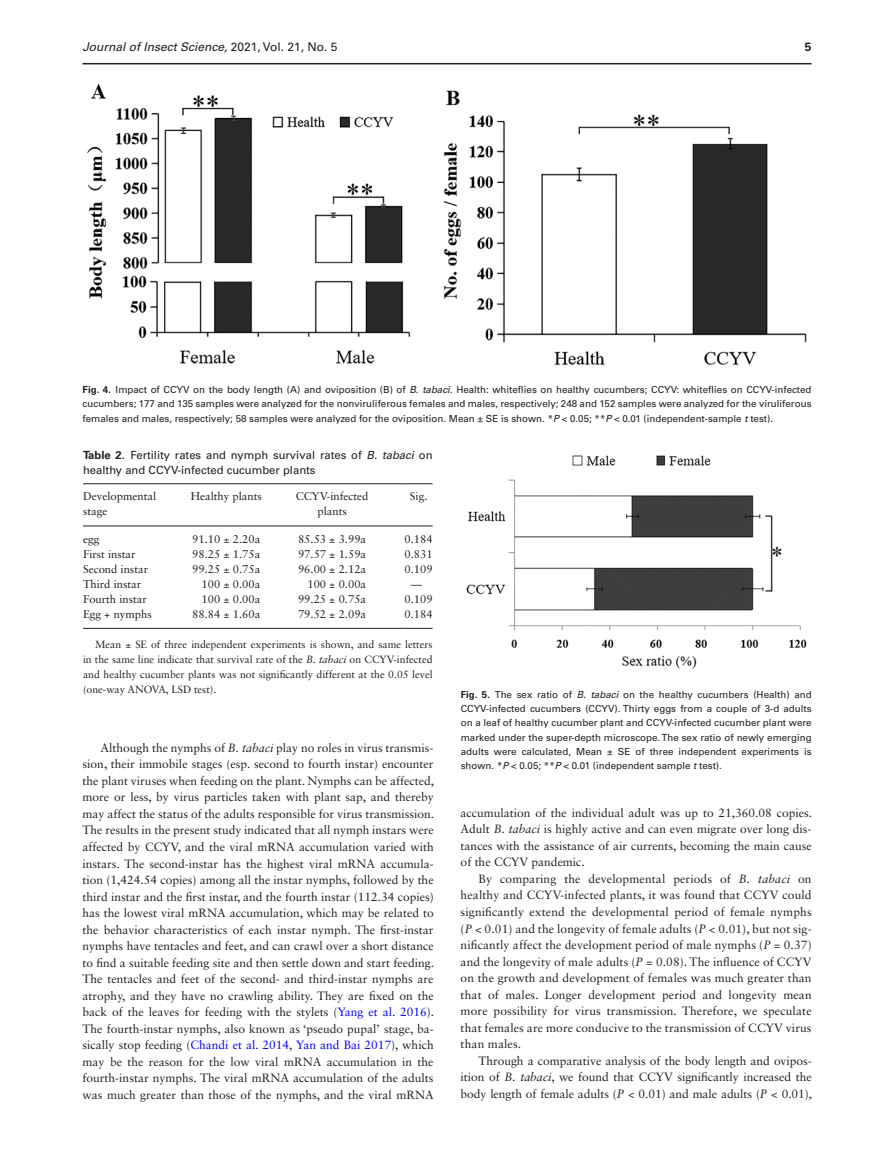
<style>
.page{position:relative;width:893px;height:1174px;background:#fff}
.page>*{position:absolute;margin:0;border:0;box-sizing:border-box;transform-origin:0 0}
.t1{font:12px/16.5px "Sabon LT Std";color:#231f20;text-align:justify}
.t2{font:italic 12px "Univers LT Std";color:#231f20}
.t3{font:700 12px "Univers LT Std";color:#231f20}
.t4{font:11.25px/15px "Sabon LT Std";color:#231f20}
.t5{font:11.25px/15px "Univers LT Std";color:#231f20}
.t6{font:10.5px/15px "Sabon LT Std";color:#231f20;text-align:justify}
.t7{font:9.75px/14.2px "Univers LT Std";color:#231f20;text-align:justify}
.s1{font-style:normal}
.s2{font-weight:700}
.s3{font-style:italic}
.s4{color:#00f}
</style>
<div class="page">
<hr style="left:82px;top:63px;width:729px;height:1px;background:#231f20">
<img style="left:87px;top:83px;width:720px;height:282px">
<hr style="left:83px;top:483px;width:107px;height:1px;background:#231f20">
<svg style="left:404px;top:483px;width:29px;height:1px"></svg>
<hr style="left:83px;top:525px;width:107px;height:1px;background:#231f20">
<svg style="left:404px;top:525px;width:29px;height:1px"></svg>
<hr style="left:190px;top:483px;width:106px;height:1px;background:#231f20">
<hr style="left:296px;top:483px;width:108px;height:1px;background:#231f20">
<hr style="left:190px;top:525px;width:106px;height:1px;background:#231f20">
<hr style="left:296px;top:525px;width:108px;height:1px;background:#231f20">
<hr style="left:83px;top:628px;width:107px;height:1px;background:#231f20">
<hr style="left:190px;top:628px;width:106px;height:1px;background:#231f20">
<hr style="left:296px;top:628px;width:108px;height:1px;background:#231f20">
<svg style="left:404px;top:628px;width:29px;height:1px"></svg>
<img style="left:466px;top:455px;width:341px;height:214px">
<p class="t2" style="left:82px;top:40px;width:256px">Journal of Insect Science, <span class="s1">2021, Vol. 21, No. 5</span></p>
<p class="t3" style="left:805px;top:40px;width:8px">5</p>
<p class="t7" style="left:83px;top:382px;width:730px"><span class="s2">Fig. 4.</span> Impact of CCYV on the body length (A) and oviposition (B) of <span class="s3">B. tabaci.</span> Health: whiteflies on healthy cucumbers; CCYV: whiteflies on CCYV-infected cucumbers; 177 and 135 samples were analyzed for the nonviruliferous females and males, respectively; 248 and 152 samples were analyzed for the viruliferous females and males, respectively; 58 samples were analyzed for the oviposition. Mean ± SE is shown. *<span class="s3">P</span> &lt; 0.05; **<span class="s3">P</span> &lt; 0.01 (independent-sample <span class="s3">t</span> test).</p>
<p class="t5" style="left:83px;top:448px;width:351px"><span class="s2">Table 2.</span> Fertility rates and nymph survival rates of <span class="s3">B. tabaci</span> on healthy and CCYV-infected cucumber plants</p>
<p class="t4" style="left:83px;top:489px;width:75px">Developmental stage</p>
<p class="t4" style="left:191px;top:489px;width:73px">Healthy plants</p>
<p class="t4" style="left:296px;top:489px;width:74px;text-align:center">CCYV-infected plants</p>
<p class="t4" style="left:410px;top:489px;width:19px">Sig.</p>
<p class="t4" style="left:83px;top:531px;width:18px">egg</p>
<p class="t4" style="left:192px;top:531px;width:70px">91.10 ± 2.20a</p>
<p class="t4" style="left:298px;top:531px;width:70px">85.53 ± 3.99a</p>
<p class="t4" style="left:404px;top:531px;width:30px">0.184</p>
<p class="t4" style="left:83px;top:546px;width:54px">First instar</p>
<p class="t4" style="left:192px;top:546px;width:70px">98.25 ± 1.75a</p>
<p class="t4" style="left:298px;top:546px;width:70px">97.57 ± 1.59a</p>
<p class="t4" style="left:404px;top:546px;width:30px">0.831</p>
<p class="t4" style="left:83px;top:561px;width:67px">Second instar</p>
<p class="t4" style="left:192px;top:561px;width:70px">99.25 ± 0.75a</p>
<p class="t4" style="left:298px;top:561px;width:70px">96.00 ± 2.12a</p>
<p class="t4" style="left:404px;top:561px;width:30px">0.109</p>
<p class="t4" style="left:83px;top:576px;width:60px">Third instar</p>
<p class="t4" style="left:202px;top:576px;width:60px">100 ± 0.00a</p>
<p class="t4" style="left:307px;top:576px;width:60px">100 ± 0.00a</p>
<p class="t4" style="left:411px;top:576px;width:13px">—</p>
<p class="t4" style="left:83px;top:591px;width:65px">Fourth instar</p>
<p class="t4" style="left:202px;top:591px;width:60px">100 ± 0.00a</p>
<p class="t4" style="left:298px;top:591px;width:70px">99.25 ± 0.75a</p>
<p class="t4" style="left:404px;top:591px;width:30px">0.109</p>
<p class="t4" style="left:83px;top:606px;width:70px">Egg + nymphs</p>
<p class="t4" style="left:192px;top:606px;width:70px">88.84 ± 1.60a</p>
<p class="t4" style="left:298px;top:606px;width:70px">79.52 ± 2.09a</p>
<p class="t4" style="left:404px;top:606px;width:30px">0.184</p>
<p class="t6" style="left:83px;top:637px;width:351px;text-indent:12px">Mean ± SE of three independent experiments is shown, and same letters in the same line indicate that survival rate of the <span class="s3">B. tabaci</span> on CCYV-infected and healthy cucumber plants was not significantly different at the 0.05 level (one-way ANOVA, LSD test).</p>
<p class="t7" style="left:461px;top:687px;width:352px"><span class="s2">Fig. 5.</span> The sex ratio of <span class="s3">B. tabaci</span> on the healthy cucumbers (Health) and CCYV-infected cucumbers (CCYV). Thirty eggs from a couple of 3-d adults on a leaf of healthy cucumber plant and CCYV-infected cucumber plant were marked under the super-depth microscope. The sex ratio of newly emerging adults were calculated, Mean ± SE of three independent experiments is shown. *<span class="s3">P</span> &lt; 0.05; **<span class="s3">P</span> &lt; 0.01 (independent sample <span class="s3">t</span> test).</p>
<p class="t1" style="left:83px;top:739px;width:353px;text-indent:18px">Although the nymphs of <span class="s3">B. tabaci</span> play no roles in virus transmis&shy;sion, their immobile stages (esp. second to fourth instar) encounter the plant viruses when feeding on the plant. Nymphs can be affected, more or less, by virus particles taken with plant sap, and thereby may affect the status of the adults responsible for virus transmission.<br>The results in the present study indicated that all nymph instars were affected by CCYV, and the viral mRNA accumulation varied with instars. The second-instar has the highest viral mRNA accumula&shy;tion (1,424.54 copies) among all the instar nymphs, followed by the third instar and the first instar, and the fourth instar (112.34 copies) has the lowest viral mRNA accumulation, which may be related to the behavior characteristics of each instar nymph. The first-instar nymphs have tentacles and feet, and can crawl over a short distance to find a suitable feeding site and then settle down and start feeding.<br>The tentacles and feet of the second- and third-instar nymphs are atrophy, and they have no crawling ability. They are fixed on the back of the leaves for feeding with the stylets (<span class="s4">Yang et al. 2016</span>).<br>The fourth-instar nymphs, also known as ‘pseudo pupal’ stage, ba&shy;sically stop feeding (<span class="s4">Chandi et al. 2014</span>, <span class="s4">Yan and Bai 2017</span>), which may be the reason for the low viral mRNA accumulation in the fourth-instar nymphs. The viral mRNA accumulation of the adults was much greater than those of the nymphs, and the viral mRNA</p>
<p class="t1" style="left:461px;top:804px;width:353px">accumulation of the individual adult was up to 21,360.08 copies.<br>Adult <span class="s3">B. tabaci</span> is highly active and can even migrate over long dis&shy;tances with the assistance of air currents, becoming the main cause of the CCYV pandemic.</p>
<p class="t1" style="left:461px;top:870px;width:353px;text-indent:18px">By comparing the developmental periods of <span class="s3">B. tabaci</span> on healthy and CCYV-infected plants, it was found that CCYV could significantly extend the developmental period of female nymphs (<span class="s3">P</span> &lt; 0.01) and the longevity of female adults (<span class="s3">P</span> &lt; 0.01), but not sig&shy;nificantly affect the development period of male nymphs (<span class="s3">P</span> = 0.37) and the longevity of male adults (<span class="s3">P</span> = 0.08). The influence of CCYV on the growth and development of females was much greater than that of males. Longer development period and longevity mean more possibility for virus transmission. Therefore, we speculate that females are more conducive to the transmission of CCYV virus than males.</p>
<p class="t1" style="left:461px;top:1052px;width:353px;text-indent:18px">Through a comparative analysis of the body length and ovipos&shy;ition of <span class="s3">B. tabaci</span>, we found that CCYV significantly increased the body length of female adults (<span class="s3">P</span> &lt; 0.01) and male adults (<span class="s3">P</span> &lt; 0.01),</p>
</div>
